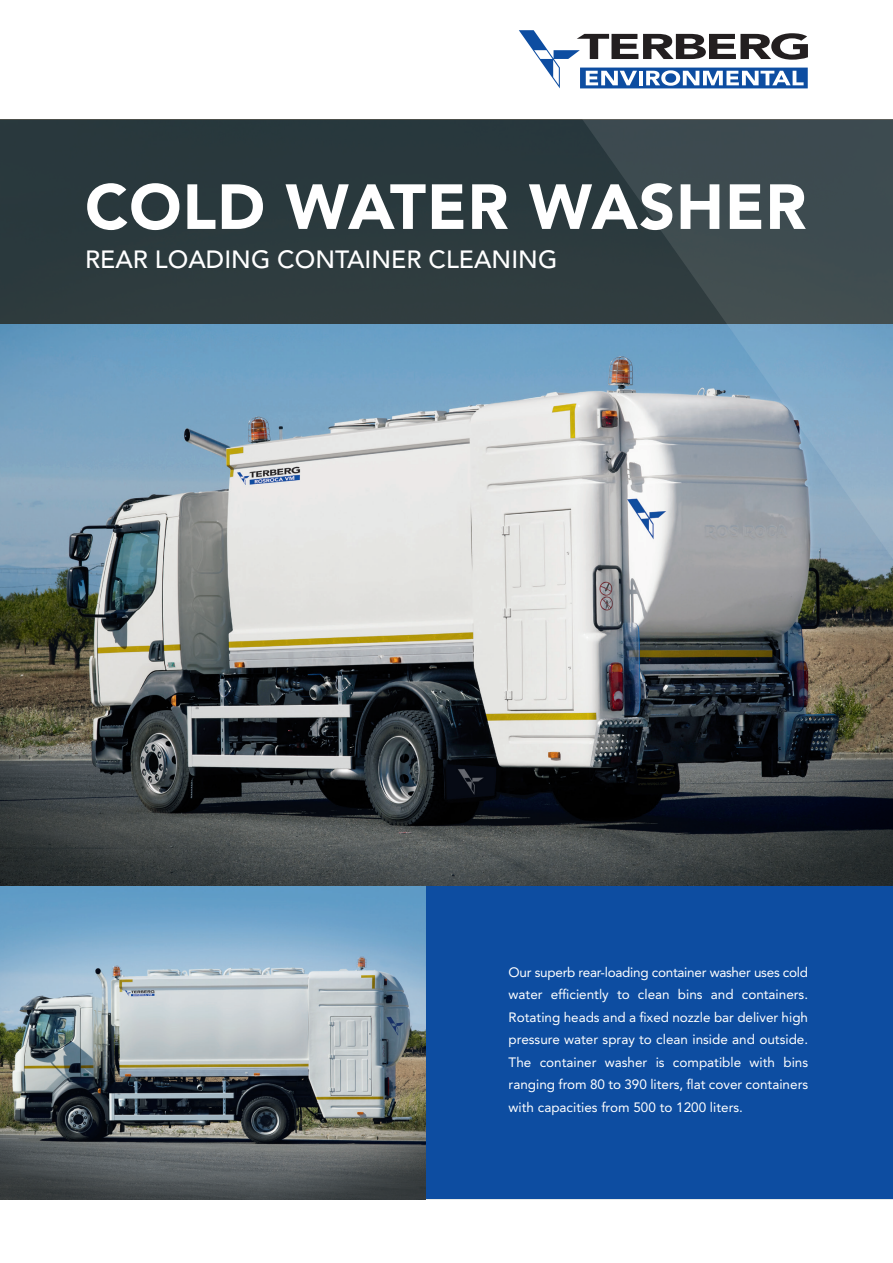
<style>
.page{position:relative;width:893px;height:1263px;background:#fff}
.page>*{position:absolute;margin:0;border:0;box-sizing:border-box;transform-origin:0 0}
.t1{font:900 63px "Avenir LT Pro";letter-spacing:.015em;color:#fff}
.t2{font:500 24.75px "Avenir LT Pro";color:#fff}
.Platte_tekst{font:13.5px/22.5px "Avenir LT Pro";color:#fff;text-align:justify}
</style>
<div class="page">
<img style="left:0;top:324px;width:893px;height:563px">
<div style="left:0;top:119px;width:893px;height:205px;background:#2a393d"></div>
<svg style="left:489px;top:88px;width:404px;height:489px"></svg>
<div style="left:338px;top:887px;width:555px;height:312px;background:#0d4da1"></div>
<img style="left:0;top:887px;width:425px;height:312px">
<svg style="left:519px;top:30px;width:289px;height:58px"></svg>
<p class="t1" style="left:85px;top:169px;width:723px">COLD WATER WASHER</p>
<p class="t2" style="left:85px;top:245px;width:474px">REAR LOADING CONTAINER CLEANING</p>
<p class="Platte_tekst" style="left:509px;top:960px;width:301px">Our superb rear-loading container washer uses cold water efficiently to clean bins and containers.<br>Rotating heads and a fixed nozzle bar deliver high pressure water spray to clean inside and outside.<br>The container washer is compatible with bins ranging from 80 to 390 liters, flat cover containers with capacities from 500 to 1200 liters.</p>
</div>
